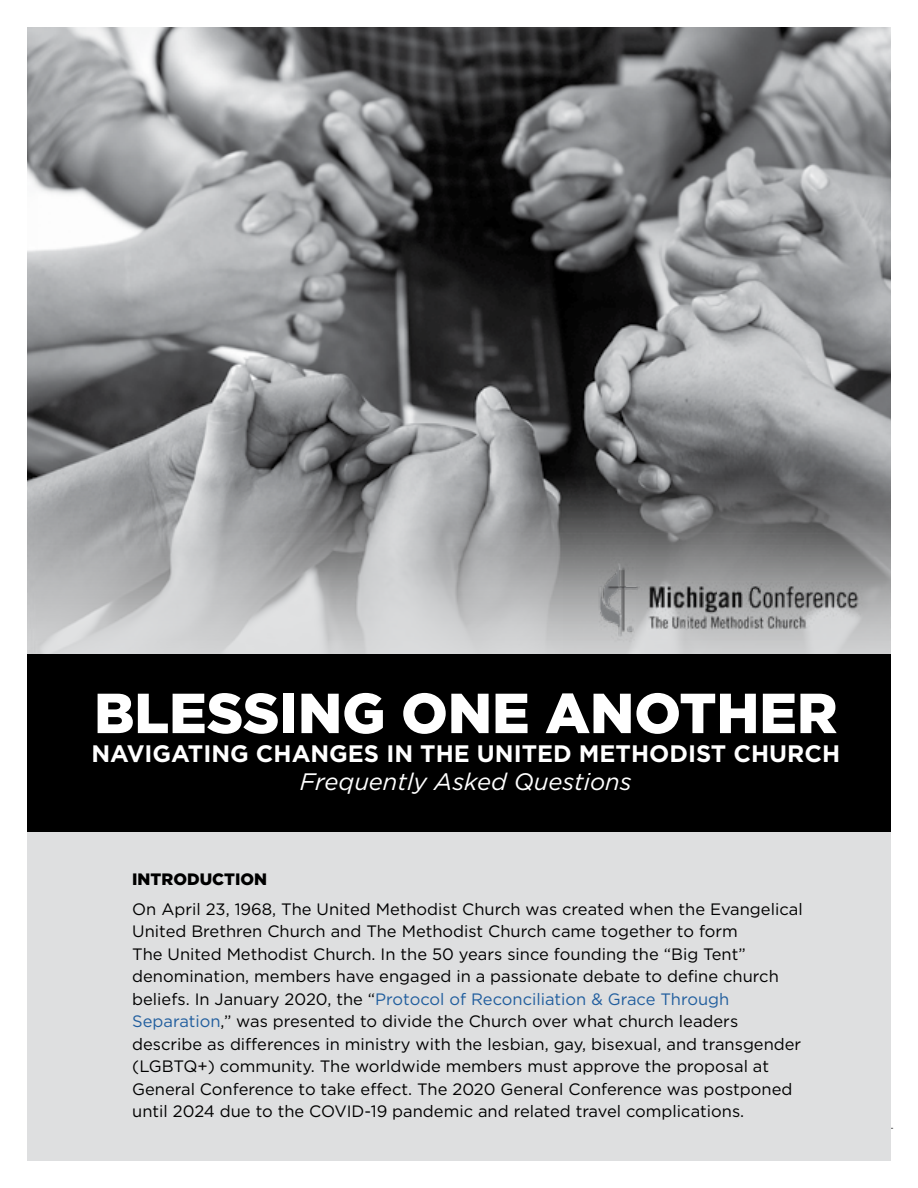
<style>
.page{position:relative;width:918px;height:1188px;background:#fff}
.page>*{position:absolute;margin:0;border:0;box-sizing:border-box;transform-origin:0 0}
.t1{font:900 56.25px "Gotham";color:#fff}
.t2{font:700 23.85px "Gotham";color:#fff}
.t3{font:italic 23.85px "Gotham";color:#fff}
.t4{font:16.5px/22.5px "Gotham";color:#000}
.t5{font:900 16.5px "Gotham";color:#000}
.s1{color:#215e9e}
</style>
<div class="page">
<hr style="left:65px;top:1128px;width:828px;height:1px;background:#636466">
<div style="left:27px;top:27px;width:864px;height:1134px;background:#dedfe0"></div>
<img style="left:27px;top:27px;width:864px;height:627px">
<div style="left:27px;top:654px;width:864px;height:178px;background:#000"></div>
<img style="left:564px;top:534px;width:327px;height:120px">
<h1 class="t1" style="left:94px;top:674px;width:745px">BLESSING ONE ANOTHER</h1>
<h2 class="t2" style="left:91px;top:737px;width:750px">NAVIGATING CHANGES IN THE UNITED METHODIST CHURCH</h2>
<h2 class="t3" style="left:300px;top:767px;width:333px">Frequently Asked Questions</h2>
<p class="t5" style="left:132px;top:868px;width:136px">INTRODUCTION</p>
<p class="t4" style="left:132px;top:897px;width:672px">On April 23, 1968, The United Methodist Church was created when the Evangelical United Brethren Church and The Methodist Church came together to form<br>The United Methodist Church. In the 50 years since founding the “Big Tent” denomination, members have engaged in a passionate debate to define church beliefs. In January 2020, the “<span class="s1">Protocol of Reconciliation &amp; Grace Through Separation</span>,” was presented to divide the Church over what church leaders describe as differences in ministry with the lesbian, gay, bisexual, and transgender (LGBTQ+) community. The worldwide members must approve the proposal at General Conference to take effect. The 2020 General Conference was postponed until 2024 due to the COVID-19 pandemic and related travel complications.</p>
</div>
